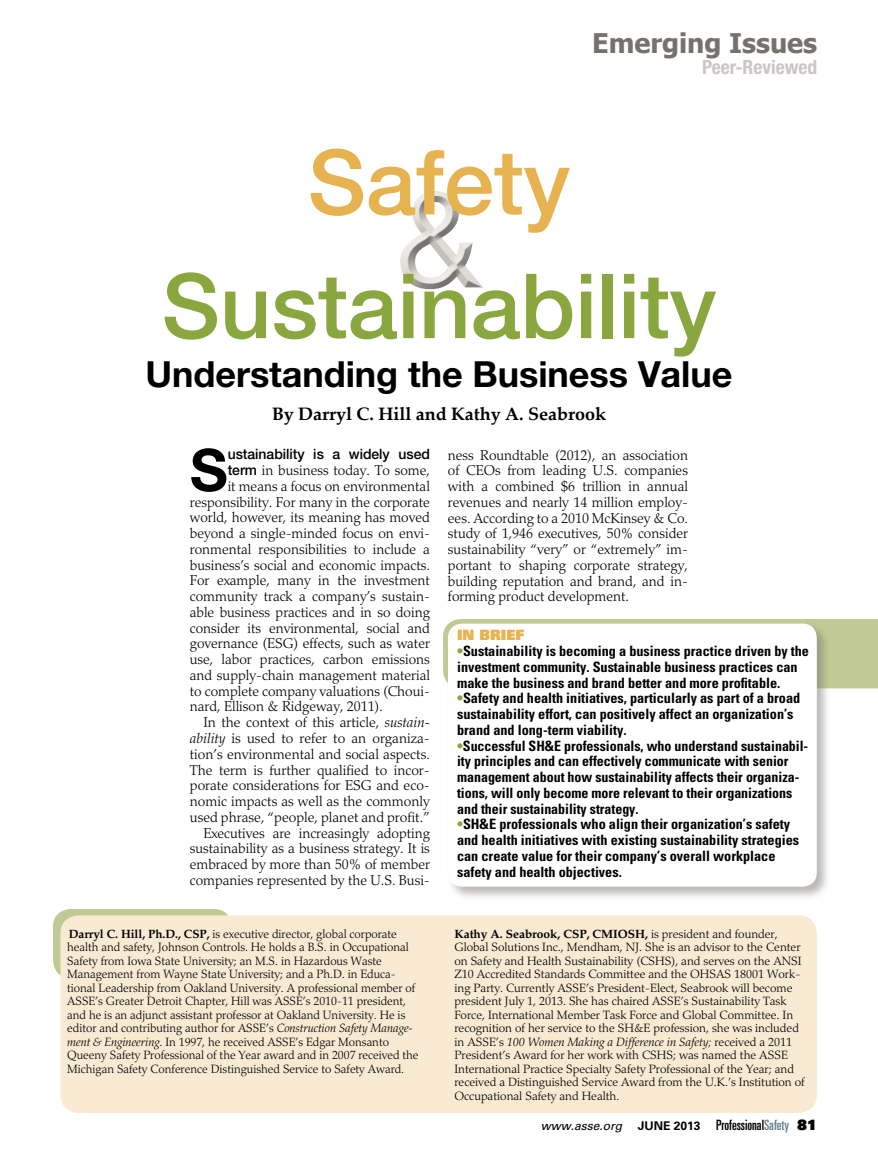
<style>
.page{position:relative;width:878px;height:1175px;background:#fff}
.page>*{position:absolute;margin:0;border:0;box-sizing:border-box;transform-origin:0 0}
.t1{font:500 132px "Helvetica Neue LT Std";color:#d6d2c9}
.t2{font:500 90px "Helvetica Neue LT Std";color:#89a73e}
.t3{font:500 90px "Helvetica Neue LT Std";color:#e7b351}
.t4{font:700 58.35px "Helvetica Neue LT Std";color:#000}
.t5{font:700 36px "Helvetica Neue LT Std";color:#000}
.t6{font:700 27px "Tahoma";color:#76716d}
.t7{font:700 condensed 19.5px "Helvetica Neue LT Std";color:#cbc5c9}
.t8{font:700 18px "Palatino Linotype";color:#000}
.t9{font:300 14.25px/15.8px "Palatino LT Std";color:#000;text-align:justify}
.t10{font:700 condensed 14.25px/15.8px "Univers LT Std";color:#000}
.t11{font:500 14.25px "Helvetica Neue LT Std";color:#000}
.t12{font:14.25px "Univers LT Std X Black";color:#e7b351}
.t13{font:300 12px/13.5px "Palatino LT Std";color:#000}
.t14{font:italic 12px "Univers LT Std";color:#000}
.s1{color:#89a73e}
.s2{font-family:"Helvetica Neue LT Std";font-weight:500}
.s3{font-style:italic}
.s4{font-weight:700}
.s5{font-weight:700;font-style:normal}
.s6{font-style:normal;font-stretch:ultra-condensed;font-size:14.25px}
.s7{font-style:normal;font-stretch:ultra-condensed;font-size:14.25px;color:#657c91}
.s8{font-family:"Univers LT Std X Black";font-style:normal;font-size:14.25px}
</style>
<div class="page">
<div style="left:388px;top:191px;width:107px;height:110px;background:#000;opacity:.75"></div>
<div style="left:443px;top:619px;width:435px;height:69px;background:#c1ca94"></div>
<div style="left:53px;top:909px;width:178px;height:69px;background:#c1ca94;border-radius:18px"></div>
<div style="left:446px;top:621px;width:385px;height:280px;background:#76716d;opacity:.5"></div>
<div style="left:448px;top:623px;width:368px;height:263px;background:#fff;border-radius:14px"></div>
<div style="left:60px;top:915px;width:756px;height:197px;background:#f8ead3;border-radius:18px"></div>
<h3 class="t6" style="left:592px;top:24px;width:226px">Emerging Issues</h3>
<h3 class="t7" style="left:702px;top:55px;width:116px">Peer-Reviewed</h3>
<h2 class="t3" style="left:308px;top:129px;width:264px">Safety</h2>
<h2 class="t2" style="left:162px;top:252px;width:556px">Sustainability</h2>
<h3 class="t5" style="left:146px;top:352px;width:588px">Understanding the Business Value</h3>
<h3 class="t8" style="left:272px;top:401px;width:335px">By Darryl C. Hill and Kathy A. Seabrook</h3>
<h3 class="t4" style="left:190px;top:434px;width:39px">S</h3>
<p class="t11" style="left:228px;top:446px;width:204px">ustainability is a widely used</p>
<h1 class="t1" style="left:396px;top:162px;width:87px">&amp;</h1>
<p class="t9" style="left:448px;top:447px;width:241px">ness Roundtable (2012), an association of CEOs from leading U.S. companies with a combined $6 trillion in annual revenues and nearly 14 million employ&shy;ees. According to a 2010 McKinsey &amp; Co. study of 1,946 executives, 50% consider sustainability “very” or “extremely” im&shy;portant to shaping corporate strategy, building reputation and brand, and in&shy;forming product development.</p>
<p class="t12" style="left:457px;top:626px;width:69px">IN BRIEF</p>
<p class="t10" style="left:457px;top:643px;width:353px"><span class="s1">•</span>Sustainability is becoming a business practice driven by the investment community. Sustainable business practices can make the business and brand better and more profitable.</p>
<p class="t10" style="left:457px;top:690px;width:345px"><span class="s1">•</span>Safety and health initiatives, particularly as part of a broad sustainability effort, can positively affect an organization’s brand and long-term viability.</p>
<p class="t10" style="left:457px;top:737px;width:353px"><span class="s1">•</span>Successful SH&amp;E professionals, who understand sustainabil&shy;ity principles and can effectively communicate with senior management about how sustainability affects their organiza&shy;tions, will only become more relevant to their organizations and their sustainability strategy.</p>
<p class="t10" style="left:457px;top:816px;width:343px"><span class="s1">•</span>SH&amp;E professionals who align their organization’s safety and health initiatives with existing sustainability strategies can create value for their company’s overall workplace safety and health objectives.</p>
<p class="t9" style="left:228px;top:462px;width:204px"><span class="s2">term</span> in business today. To some,</p>
<p class="t9" style="left:228px;top:478px;width:204px">it means a focus on environmental</p>
<p class="t9" style="left:190px;top:494px;width:241px">responsibility. For many in the corporate</p>
<p class="t9" style="left:190px;top:510px;width:241px">world, however, its meaning has moved</p>
<p class="t9" style="left:190px;top:525px;width:241px">beyond a single-minded focus on envi-</p>
<p class="t9" style="left:190px;top:541px;width:241px">ronmental responsibilities to include a</p>
<p class="t9" style="left:190px;top:557px;width:241px">business’s social and economic impacts.</p>
<p class="t9" style="left:190px;top:573px;width:241px">For example, many in the investment</p>
<p class="t9" style="left:190px;top:588px;width:241px">community track a company’s sustain-</p>
<p class="t9" style="left:190px;top:604px;width:241px">able business practices and in so doing</p>
<p class="t9" style="left:190px;top:620px;width:241px">consider its environmental, social and</p>
<p class="t9" style="left:190px;top:636px;width:241px">governance (ESG) effects, such as water</p>
<p class="t9" style="left:190px;top:651px;width:241px">use, labor practices, carbon emissions</p>
<p class="t9" style="left:190px;top:667px;width:241px">and supply-chain management material</p>
<p class="t9" style="left:190px;top:683px;width:241px">to complete company valuations (Choui-</p>
<p class="t9" style="left:190px;top:699px;width:194px">nard, Ellison &amp; Ridgeway, 2011).</p>
<p class="t9" style="left:203px;top:714px;width:228px">In the context of this article, <span class="s3">sustain-</span></p>
<p class="t9" style="left:190px;top:730px;width:241px"><span class="s3">ability</span> is used to refer to an organiza-</p>
<p class="t9" style="left:190px;top:746px;width:241px">tion’s environmental and social aspects.</p>
<p class="t9" style="left:190px;top:762px;width:241px">The term is further qualified to incor-</p>
<p class="t9" style="left:190px;top:777px;width:241px">porate considerations for ESG and eco-</p>
<p class="t9" style="left:190px;top:793px;width:241px">nomic impacts as well as the commonly</p>
<p class="t9" style="left:190px;top:809px;width:241px">used phrase, “people, planet and profit.”</p>
<p class="t9" style="left:203px;top:825px;width:228px">Executives are increasingly adopting</p>
<p class="t9" style="left:190px;top:840px;width:241px">sustainability as a business strategy. It is</p>
<p class="t9" style="left:190px;top:856px;width:241px">embraced by more than 50% of member</p>
<p class="t9" style="left:190px;top:872px;width:241px">companies represented by the U.S. Busi-</p>
<p class="t13" style="left:67px;top:927px;width:353px"><span class="s4">Darryl C. Hill, Ph.D., CSP,</span> is executive director, global corporate health and safety, Johnson Controls. He holds a B.S. in Occupational Safety from Iowa State University; an M.S. in Hazardous Waste Management from Wayne State University; and a Ph.D. in Educa&shy;tional Leadership from Oakland University. A professional member of ASSE’s Greater Detroit Chapter, Hill was ASSE’s 2010-11 president, and he is an adjunct assistant professor at Oakland University. He is editor and contributing author for ASSE’s <span class="s3">Construction Safety Manage&shy;ment &amp; Engineering</span>. In 1997, he received ASSE’s Edgar Monsanto Queeny Safety Professional of the Year award and in 2007 received the Michigan Safety Conference Distinguished Service to Safety Award.</p>
<p class="t13" style="left:454px;top:927px;width:352px"><span class="s4">Kathy A. Seabrook, CSP, CMIOSH,</span> is president and founder, Global Solutions Inc., Mendham, NJ. She is an advisor to the Center on Safety and Health Sustainability (CSHS), and serves on the ANSI Z10 Accredited Standards Committee and the OHSAS 18001 Work&shy;ing Party. Currently ASSE’s President-Elect, Seabrook will become president July 1, 2013. She has chaired ASSE’s Sustainability Task Force, International Member Task Force and Global Committee. In recognition of her service to the SH&amp;E profession, she was included in ASSE’s <span class="s3">100 Women Making a Difference in Safety;</span> received a 2011<br>President’s Award for her work with CSHS; was named the ASSE International Practice Specialty Safety Professional of the Year; and received a Distinguished Service Award from the U.K.’s Institution of Occupational Safety and Health.</p>
<p class="t14" style="left:541px;top:1118px;width:278px">www.asse.org <span class="s5">JUNE 2013</span> <span class="s6">Professional</span><span class="s7">Safety</span> <span class="s8">81</span></p>
</div>
